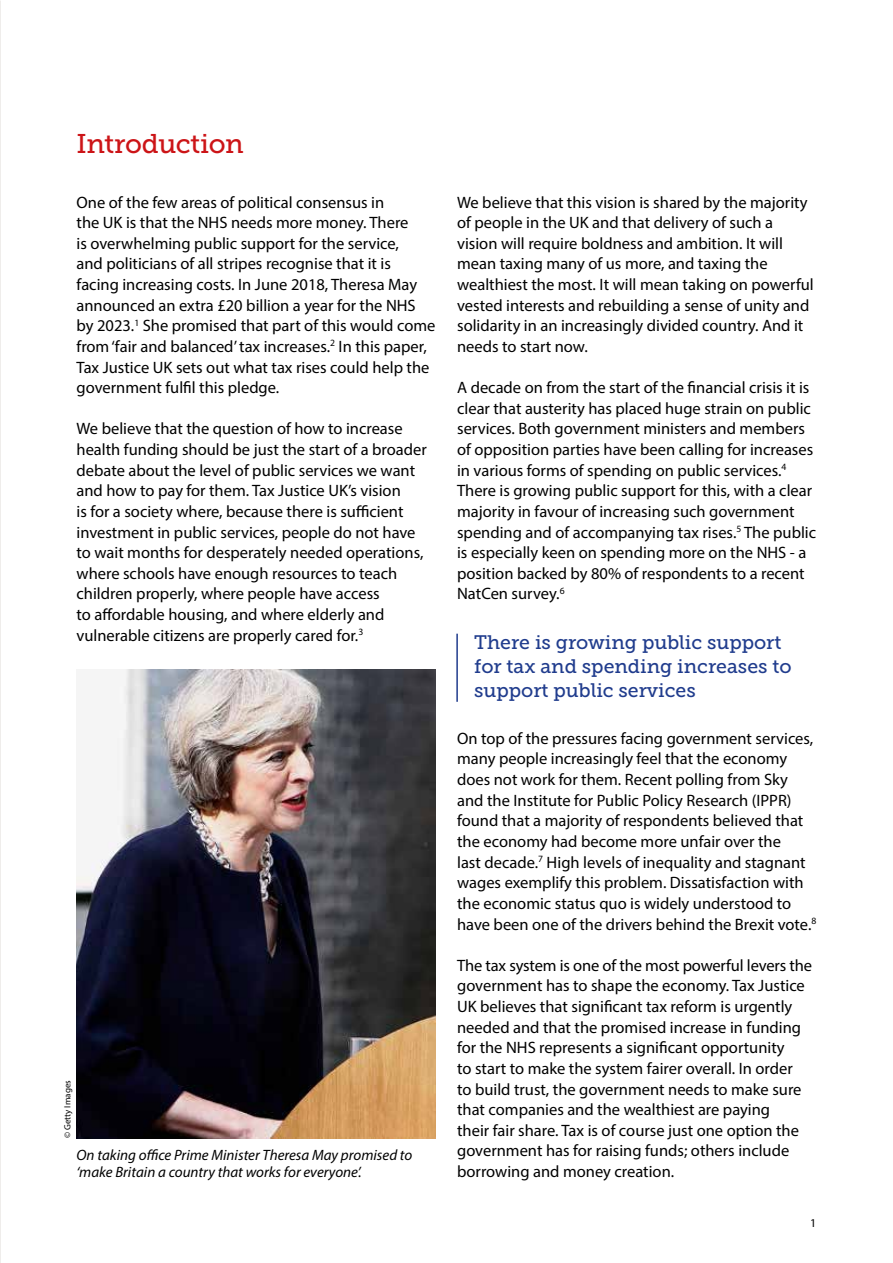
<style>
.page{position:relative;width:893px;height:1263px;background:#fff}
.page>*{position:absolute;margin:0;border:0;box-sizing:border-box;transform-origin:0 0}
.t1{font:27px "Museo Slab 500";letter-spacing:-.015em;color:#cc1417}
.t2{font:19.5px/24px "Museo Slab 500";color:#203c8d}
.t3{font:16.5px/20.7px "Myriad Pro";color:#000}
.t4{font:italic 15px/17.2px "Myriad Pro";color:#000}
.t5{font:12px "Myriad Pro";color:#000}
.t6{font:9px "Myriad Pro";color:#000}
</style>
<div class="page">
<hr style="left:456px;top:634px;width:2px;height:68px;background:#203c8d">
<img style="left:77px;top:670px;width:359px;height:468px">
<h1 class="t1" style="left:77px;top:129px;width:169px">Introduction</h1>
<p class="t3" style="left:77px;top:191px;width:360px">One of the few areas of political consensus in<br>the UK is that the NHS needs more money. There<br>is overwhelming public support for the service,<br>and politicians of all stripes recognise that it is facing increasing costs. In June 2018, Theresa May announced an extra £20 billion a year for the NHS by 2023.<sup>1</sup> She promised that part of this would come from ‘fair and balanced’ tax increases.<sup>2</sup> In this paper, Tax Justice UK sets out what tax rises could help the government fulfil this pledge.</p>
<p class="t3" style="left:77px;top:418px;width:352px">We believe that the question of how to increase health funding should be just the start of a broader debate about the level of public services we want and how to pay for them. Tax Justice UK’s vision<br>is for a society where, because there is sufficient investment in public services, people do not have to wait months for desperately needed operations, where schools have enough resources to teach children properly, where people have access<br>to affordable housing, and where elderly and vulnerable citizens are properly cared for.<sup>3</sup></p>
<p class="t6" style="left:62px;top:1138px;width:59px;rotate:-90deg">© Getty Images</p>
<p class="t4" style="left:77px;top:1146px;width:337px">On taking office Prime Minister Theresa May promised to ‘make Britain a country that works for everyone’.</p>
<p class="t3" style="left:457px;top:191px;width:358px">We believe that this vision is shared by the majority of people in the UK and that delivery of such a vision will require boldness and ambition. It will mean taxing many of us more, and taxing the wealthiest the most. It will mean taking on powerful vested interests and rebuilding a sense of unity and solidarity in an increasingly divided country. And it needs to start now.</p>
<p class="t3" style="left:457px;top:377px;width:361px">A decade on from the start of the financial crisis it is clear that austerity has placed huge strain on public services. Both government ministers and members of opposition parties have been calling for increases in various forms of spending on public services.<sup>4<br></sup>There is growing public support for this, with a clear majority in favour of increasing such government spending and of accompanying tax rises.<sup>5</sup> The public is especially keen on spending more on the NHS - a position backed by 80% of respondents to a recent NatCen survey.<sup>6</sup></p>
<p class="t2" style="left:474px;top:630px;width:319px">There is growing public support for tax and spending increases to support public services</p>
<p class="t3" style="left:457px;top:728px;width:361px">On top of the pressures facing government services, many people increasingly feel that the economy does not work for them. Recent polling from Sky and the Institute for Public Policy Research (IPPR) found that a majority of respondents believed that the economy had become more unfair over the<br>last decade.<sup>7</sup> High levels of inequality and stagnant wages exemplify this problem. Dissatisfaction with the economic status quo is widely understood to have been one of the drivers behind the Brexit vote.<sup>8</sup></p>
<p class="t3" style="left:457px;top:955px;width:356px">The tax system is one of the most powerful levers the government has to shape the economy. Tax Justice UK believes that significant tax reform is urgently needed and that the promised increase in funding for the NHS represents a significant opportunity<br>to start to make the system fairer overall. In order<br>to build trust, the government needs to make sure that companies and the wealthiest are paying<br>their fair share. Tax is of course just one option the government has for raising funds; others include borrowing and money creation.</p>
<p class="t5" style="left:810px;top:1216px;width:8px">1</p>
</div>
